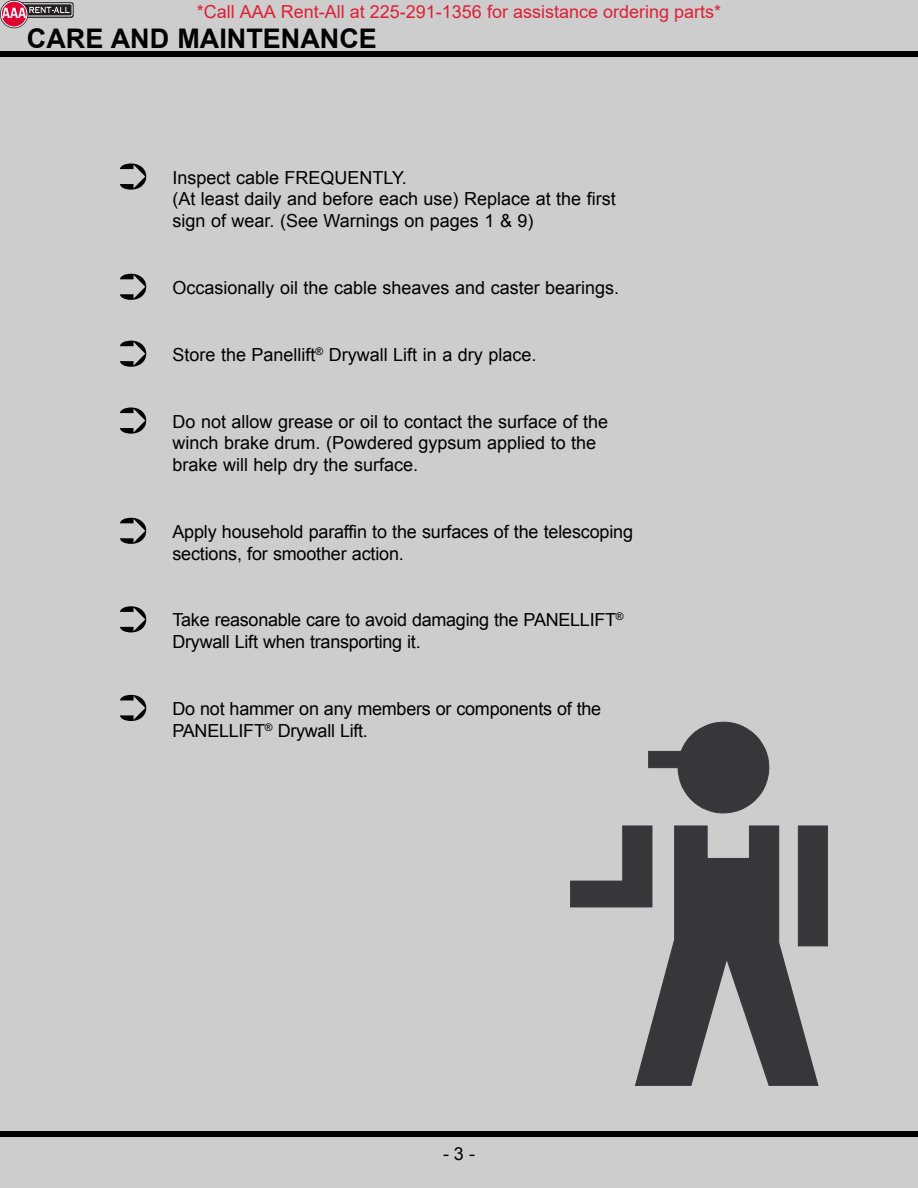
<style>
.page{position:relative;width:918px;height:1188px;background:#cdcdcd}
.page>*{position:absolute;margin:0;border:0;box-sizing:border-box;transform-origin:0 0}
.t1{font:700 27px "Arial";color:#000}
.t2{font:18px/21.8px "Arial";color:#000}
.t3{font:18px "Arial";color:#de1f36}
</style>
<div class="page">
<svg style="left:120px;top:163px;width:26px;height:27px"></svg>
<svg style="left:120px;top:274px;width:26px;height:26px"></svg>
<svg style="left:120px;top:341px;width:26px;height:26px"></svg>
<svg style="left:120px;top:408px;width:26px;height:26px"></svg>
<svg style="left:120px;top:518px;width:26px;height:26px"></svg>
<svg style="left:120px;top:606px;width:26px;height:26px"></svg>
<svg style="left:120px;top:695px;width:26px;height:26px"></svg>
<svg style="left:570px;top:826px;width:65px;height:81px;background:#888789"></svg>
<div style="left:798px;top:826px;width:30px;height:120px;background:#373639"></div>
<svg style="left:635px;top:826px;width:183px;height:260px;background:#6b6b6d"></svg>
<div style="left:649px;top:751px;width:45px;height:17px;background:#373639"></div>
<svg style="left:678px;top:722px;width:91px;height:91px;background:#555456"></svg>
<div style="left:0;top:1131px;width:918px;height:6px;background:#000"></div>
<svg style="left:18px;top:2px;width:56px;height:16px"></svg>
<div style="left:19px;top:4px;width:53px;height:12px;border:1px solid #fff;border-radius:2px"></div>
<div style="left:0;top:0;width:28px;height:28px;border:3px solid #231f20;border-radius:50%"></div>
<svg style="left:1px;top:1px;width:26px;height:26px"></svg>
<div style="left:1px;top:1px;width:26px;height:26px;border:1px solid #fff;border-radius:50%"></div>
<svg style="left:2px;top:7px;width:68px;height:11px"></svg>
<p class="t3" style="left:197px;top:-1px;width:526px">*Call AAA Rent-All at 225-291-1356 for assistance ordering parts*</p>
<h1 class="t1" style="left:27px;top:20px;width:40px">CARE</h1>
<h1 class="t1" style="left:111px;top:20px;width:21px">AND</h1>
<h1 class="t1" style="left:177px;top:20px;width:42px">MAINTENANCE</h1>
<p class="t2" style="left:172px;top:167px;width:445px">Inspect cable FREQUENTLY.<br>(At least daily and before each use) Replace at the first sign of wear. (See Warnings on pages 1 &amp; 9)</p>
<p class="t2" style="left:172px;top:277px;width:448px">Occasionally oil the cable sheaves and caster bearings.</p>
<p class="t2" style="left:172px;top:344px;width:365px">Store the Panellift<sup>®</sup> Drywall Lift in a dry place.</p>
<p class="t2" style="left:172px;top:411px;width:437px">Do not allow grease or oil to contact the surface of the winch brake drum. (Powdered gypsum applied to the brake will help dry the surface.</p>
<p class="t2" style="left:172px;top:521px;width:462px">Apply household paraffin to the surfaces of the telescoping sections, for smoother action.</p>
<p class="t2" style="left:172px;top:609px;width:453px">Take reasonable care to avoid damaging the PANELLIFT<sup>®<br></sup>Drywall Lift when transporting it.</p>
<p class="t2" style="left:172px;top:698px;width:430px">Do not hammer on any members or components of the<br>PANELLIFT<sup>®</sup> Drywall Lift.</p>
<p class="t2" style="left:443px;top:1143px;width:34px">- 3 -</p>
</div>
